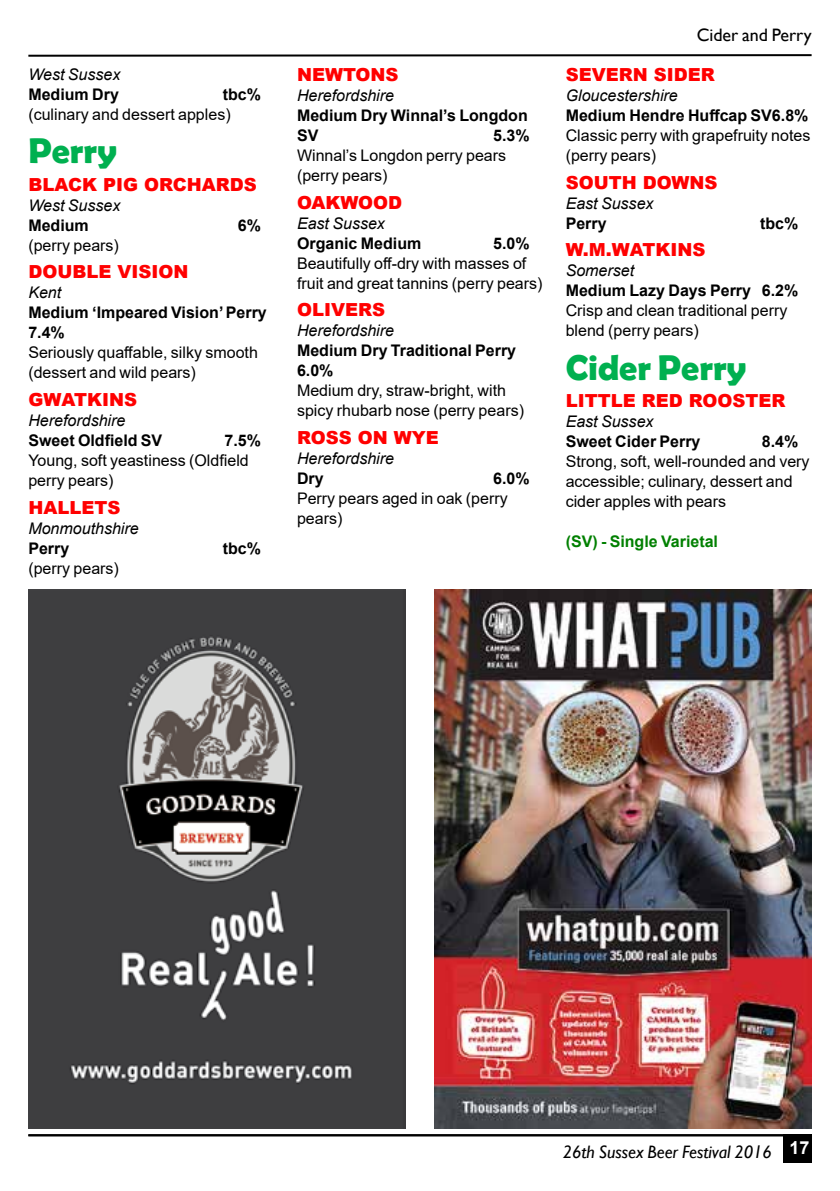
<style>
.page{position:relative;width:840px;height:1191px;background:#fff}
.page>*{position:absolute;margin:0;border:0;box-sizing:border-box;transform-origin:0 0}
.t1{font:700 36px "Berlin Sans FB Demi";color:#00b050}
.t2{font:900 18px "Arial";color:#f00}
.t3{font:italic 18px "Gill Sans";color:#000}
.t4{font:18px "Gill Sans";color:#000}
.t5{font:16px/20px "Arial";color:#000}
.t6{font:700 16px/20px "Arial";color:#000}
.t7{font:italic 16px "Arial";color:#000}
.t8{font:700 16px "Arial";color:#008000}
</style>
<div class="page">
<div style="left:782px;top:1134px;width:29px;height:28px;background:#000"></div>
<hr style="left:28px;top:1134px;width:783px;height:2px;background:#000">
<hr style="left:28px;top:54px;width:783px;height:3px;background:#000">
<img style="left:28px;top:590px;width:377px;height:538px">
<img style="left:434px;top:590px;width:377px;height:538px">
<p class="t7" style="left:28px;top:64px;width:93px">West Sussex</p>
<p class="t6" style="left:28px;top:84px;width:92px">Medium Dry</p>
<p class="t6" style="left:223px;top:84px;width:40px">tbc%</p>
<p class="t5" style="left:28px;top:104px;width:204px">(culinary and dessert apples)</p>
<h1 class="t1" style="left:28px;top:130px;width:90px">Perry</h1>
<p class="t2" style="left:28px;top:171px;width:230px">BLACK PIG ORCHARDS</p>
<p class="t7" style="left:28px;top:195px;width:93px">West Sussex</p>
<p class="t6" style="left:28px;top:215px;width:62px">Medium</p>
<p class="t6" style="left:238px;top:215px;width:25px">6%</p>
<p class="t5" style="left:28px;top:235px;width:92px">(perry pears)</p>
<p class="t2" style="left:28px;top:259px;width:161px">DOUBLE VISION</p>
<p class="t7" style="left:28px;top:282px;width:34px">Kent</p>
<p class="t6" style="left:28px;top:303px;width:240px">Medium ‘Impeared Vision’ Perry<br>7.4%</p>
<p class="t5" style="left:28px;top:342px;width:231px">Seriously quaffable, silky smooth (dessert and wild pears)</p>
<p class="t2" style="left:28px;top:386px;width:110px">GWATKINS</p>
<p class="t7" style="left:28px;top:410px;width:98px">Herefordshire</p>
<p class="t6" style="left:28px;top:430px;width:135px">Sweet Oldfield SV</p>
<p class="t6" style="left:224px;top:430px;width:38px">7.5%</p>
<p class="t5" style="left:28px;top:450px;width:222px">Young, soft yeastiness (Oldfield perry pears)</p>
<p class="t2" style="left:28px;top:494px;width:93px">HALLETS</p>
<p class="t7" style="left:28px;top:518px;width:112px">Monmouthshire</p>
<p class="t6" style="left:28px;top:538px;width:42px">Perry</p>
<p class="t6" style="left:223px;top:538px;width:40px">tbc%</p>
<p class="t5" style="left:28px;top:558px;width:92px">(perry pears)</p>
<p class="t2" style="left:297px;top:61px;width:103px">NEWTONS</p>
<p class="t7" style="left:297px;top:85px;width:98px">Herefordshire</p>
<p class="t6" style="left:297px;top:105px;width:232px">Medium Dry Winnal’s Longdon<br>SV</p>
<p class="t6" style="left:493px;top:125px;width:38px">5.3%</p>
<p class="t5" style="left:297px;top:145px;width:210px">Winnal’s Longdon perry pears (perry pears)</p>
<p class="t2" style="left:297px;top:189px;width:107px">OAKWOOD</p>
<p class="t7" style="left:297px;top:213px;width:89px">East Sussex</p>
<p class="t6" style="left:297px;top:233px;width:126px">Organic Medium</p>
<p class="t6" style="left:493px;top:233px;width:38px">5.0%</p>
<p class="t5" style="left:297px;top:253px;width:247px">Beautifully off-dry with masses of fruit and great tannins (perry pears)</p>
<p class="t2" style="left:297px;top:297px;width:90px">OLIVERS</p>
<p class="t7" style="left:297px;top:320px;width:98px">Herefordshire</p>
<p class="t6" style="left:297px;top:341px;width:220px">Medium Dry Traditional Perry<br>6.0%</p>
<p class="t5" style="left:297px;top:381px;width:228px">Medium dry, straw-bright, with spicy rhubarb nose (perry pears)</p>
<p class="t2" style="left:297px;top:424px;width:143px">ROSS ON WYE</p>
<p class="t7" style="left:297px;top:448px;width:98px">Herefordshire</p>
<p class="t6" style="left:297px;top:468px;width:28px">Dry</p>
<p class="t6" style="left:493px;top:468px;width:38px">6.0%</p>
<p class="t5" style="left:297px;top:488px;width:212px">Perry pears aged in oak (perry pears)</p>
<p class="t4" style="left:696px;top:24px;width:116px">Cider and Perry</p>
<p class="t2" style="left:565px;top:61px;width:150px">SEVERN SIDER</p>
<p class="t7" style="left:565px;top:85px;width:114px">Gloucestershire</p>
<p class="t6" style="left:565px;top:105px;width:244px">Medium Hendre Huffcap SV6.8%</p>
<p class="t5" style="left:565px;top:125px;width:246px">Classic perry with grapefruity notes (perry pears)</p>
<p class="t2" style="left:565px;top:169px;width:153px">SOUTH DOWNS</p>
<p class="t7" style="left:565px;top:193px;width:89px">East Sussex</p>
<p class="t6" style="left:565px;top:213px;width:42px">Perry</p>
<p class="t6" style="left:759px;top:213px;width:40px">tbc%</p>
<p class="t2" style="left:565px;top:237px;width:141px">W.M.WATKINS</p>
<p class="t7" style="left:565px;top:260px;width:70px">Somerset</p>
<p class="t6" style="left:565px;top:281px;width:234px">Medium Lazy Days Perry 6.2%</p>
<p class="t5" style="left:565px;top:301px;width:223px">Crisp and clean traditional perry blend (perry pears)</p>
<h1 class="t1" style="left:565px;top:346px;width:182px">Cider Perry</h1>
<p class="t2" style="left:565px;top:388px;width:221px">LITTLE RED ROOSTER</p>
<p class="t7" style="left:565px;top:411px;width:89px">East Sussex</p>
<p class="t6" style="left:565px;top:432px;width:136px">Sweet Cider Perry</p>
<p class="t6" style="left:761px;top:432px;width:38px">8.4%</p>
<p class="t5" style="left:565px;top:451px;width:245px">Strong, soft, well-rounded and very accessible; culinary, dessert and cider apples with pears</p>
<p class="t8" style="left:565px;top:530px;width:154px">(SV) - Single Varietal</p>
<p class="t3" style="left:562px;top:1140px;width:248px">26th Sussex Beer Festival 2016 <sup>17</sup></p>
</div>
